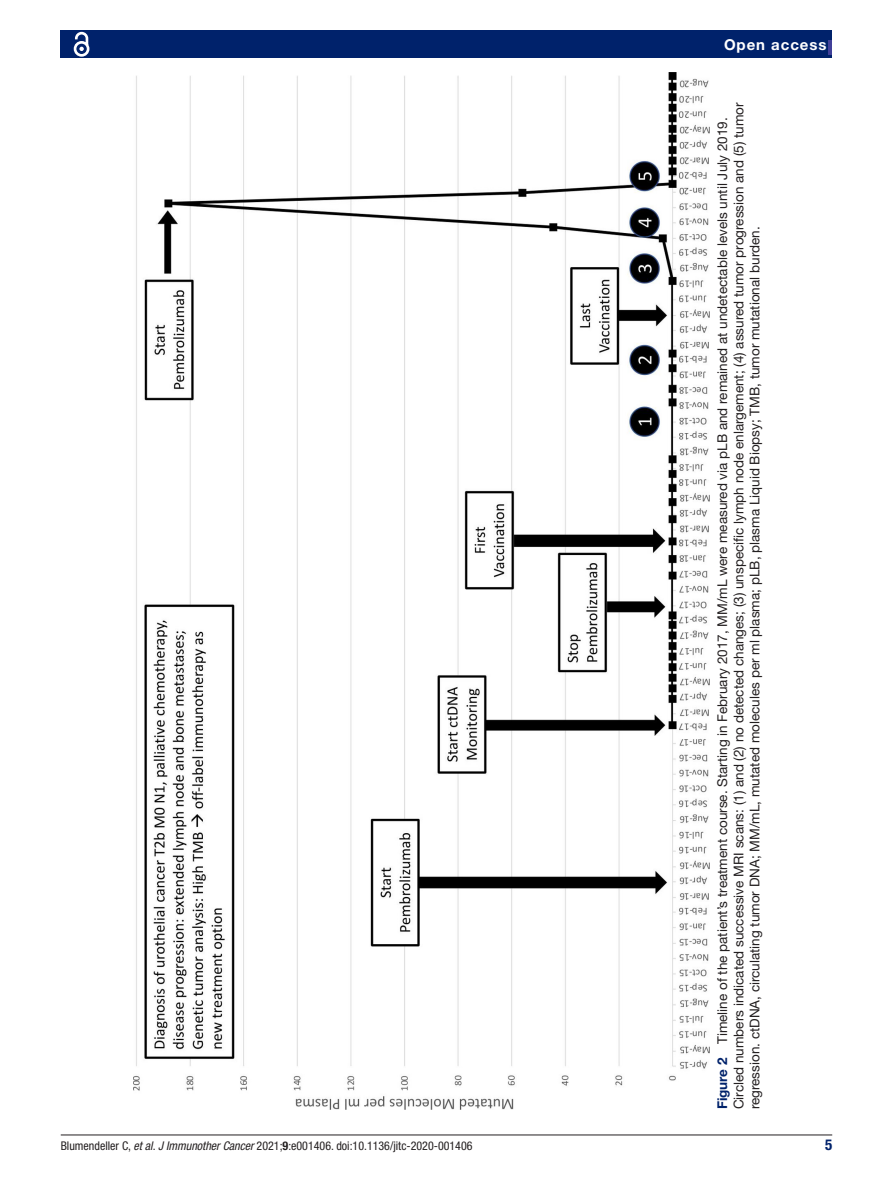
<style>
.page{position:relative;width:893px;height:1191px;background:#fff}
.page>*{position:absolute;margin:0;border:0;box-sizing:border-box;transform-origin:0 0}
.t1{font:700 15px "Helvetica Neue LT Std";letter-spacing:.065em;color:#fff}
.t2{font:700 condensed 15px "Helvetica Neue LT Std";color:#00226b}
.t3{font:13.5px/16.2px "Helvetica Neue LT Std";color:#231f20}
.t4{font:condensed 12px "Helvetica Neue LT Std";color:#231f20}
.s1{font-weight:700;color:#00226b}
.s2{font-style:italic}
.s3{font-weight:700}
</style>
<div class="page">
<hr style="left:61px;top:1134px;width:771px;height:1px;background:#231f20">
<div style="left:61px;top:31px;width:771px;height:27px;background:#00226b"></div>
<hr style="left:828px;top:40px;width:4px;height:15px;background:#414099">
<svg style="left:73px;top:31px;width:17px;height:26px"></svg>
<img style="left:134px;top:73px;width:575px;height:1036px">
<p class="t1" style="left:724px;top:35px;width:104px">Open access</p>
<p class="t3" style="left:714px;top:1109px;width:1008px;rotate:-90deg"><span class="s1">Figure 2</span> Timeline of the patient’s treatment course. Starting in February 2017, MM/mL were measured via pLB and remained at undetectable levels until July 2019.<br>Circled numbers indicated successive MRI scans: (1) and (2) no detected changes; (3) unspecific lymph node enlargement; (4) assured tumor progression and (5) tumor regression. ctDNA, circulating tumor DNA; MM/mL, mutated molecules per ml plasma; pLB, plasma Liquid Biopsy; TMB, tumor mutational burden.</p>
<p class="t4" style="left:61px;top:1138px;width:413px">Blumendeller C, <span class="s2">et al</span>. <span class="s2">J Immunother Cancer</span> 2021;<span class="s3">9</span>:e001406. doi:10.1136/jitc-2020-001406</p>
<p class="t2" style="left:825px;top:1135px;width:9px">5</p>
</div>
